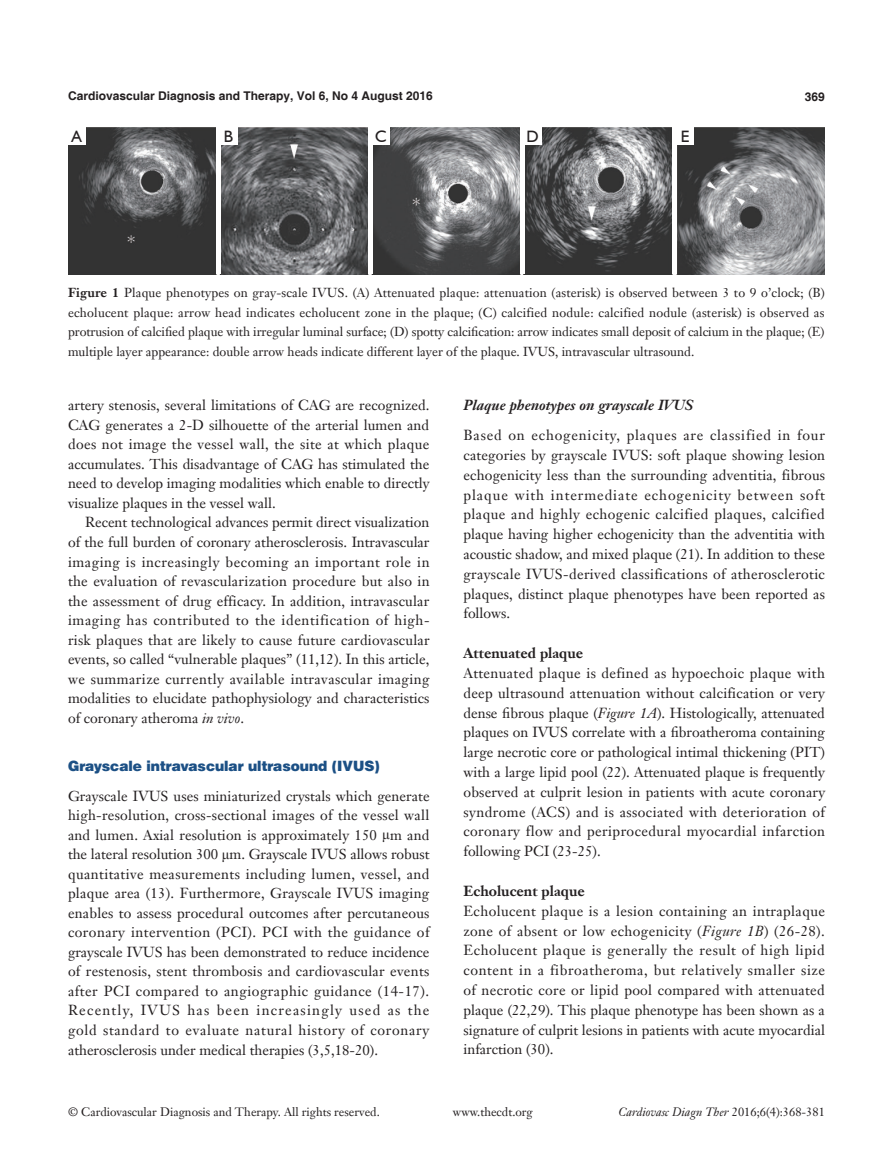
<style>
.page{position:relative;width:893px;height:1170px;background:#fff}
.page>*{position:absolute;margin:0;border:0;box-sizing:border-box;transform-origin:0 0}
.t1{font:16.5px "Humanist 521 BT";color:#231f20}
.t2{font:14.25px/19.5px "Janson Text LT";color:#231f20;text-align:justify}
.t3{font:900 14.25px "Helvetica";color:#1c5085}
.t4{font:700 14.25px "Janson Text LT";color:#231f20}
.t5{font:italic 700 14.25px "Janson Text LT";color:#231f20}
.t6{font:12.75px/19.5px "Janson Text LT";color:#231f20;text-align:justify}
.t7{font:12px "Janson Text LT";color:#231f20}
.t8{font:700 12px "Helvetica";color:#231f20}
.t9{font:italic 12px "Janson Text LT";color:#231f20}
.s1{font-weight:700}
.s2{font-style:italic}
.s3{font-family:"Times New Roman"}
.s4{font-style:normal}
</style>
<div class="page">
<img style="left:68px;top:128px;width:757px;height:146px">
<hr style="left:216px;top:128px;width:4px;height:146px;background:#fff">
<hr style="left:368px;top:128px;width:4px;height:146px;background:#fff">
<hr style="left:520px;top:128px;width:4px;height:146px;background:#fff">
<hr style="left:673px;top:128px;width:4px;height:146px;background:#fff">
<div style="left:68px;top:128px;width:17px;height:17px;background:#fff"></div>
<div style="left:220px;top:128px;width:17px;height:17px;background:#fff"></div>
<div style="left:372px;top:128px;width:17px;height:17px;background:#fff"></div>
<div style="left:524px;top:128px;width:17px;height:17px;background:#fff"></div>
<div style="left:677px;top:128px;width:17px;height:17px;background:#fff"></div>
<p class="t8" style="left:68px;top:88px;width:366px">Cardiovascular Diagnosis and Therapy, Vol 6, No 4 August 2016</p>
<p class="t8" style="left:805px;top:89px;width:22px">369</p>
<p class="t1" style="left:71px;top:126px;width:12px">A</p>
<p class="t1" style="left:224px;top:126px;width:11px">B</p>
<p class="t1" style="left:375px;top:126px;width:13px">C</p>
<p class="t1" style="left:527px;top:126px;width:14px">D</p>
<p class="t1" style="left:681px;top:126px;width:10px">E</p>
<p class="t6" style="left:68px;top:283px;width:758px"><span class="s1">Figure 1</span> Plaque phenotypes on gray-scale IVUS. (A) Attenuated plaque: attenuation (asterisk) is observed between 3 to 9 o’clock; (B) echolucent plaque: arrow head indicates echolucent zone in the plaque; (C) calcified nodule: calcified nodule (asterisk) is observed as protrusion of calcified plaque with irregular luminal surface; (D) spotty calcification: arrow indicates small deposit of calcium in the plaque; (E) multiple layer appearance: double arrow heads indicate different layer of the plaque. IVUS, intravascular ultrasound.</p>
<p class="t2" style="left:68px;top:395px;width:363px">artery stenosis, several limitations of CAG are recognized.<br>CAG generates a 2-D silhouette of the arterial lumen and does not image the vessel wall, the site at which plaque accumulates. This disadvantage of CAG has stimulated the need to develop imaging modalities which enable to directly visualize plaques in the vessel wall.</p>
<p class="t2" style="left:68px;top:512px;width:363px;text-indent:17px">Recent technological advances permit direct visualization of the full burden of coronary atherosclerosis. Intravascular imaging is increasingly becoming an important role in the evaluation of revascularization procedure but also in the assessment of drug efficacy. In addition, intravascular imaging has contributed to the identification of high&shy;risk plaques that are likely to cause future cardiovascular events, so called “vulnerable plaques” (11,12). In this article, we summarize currently available intravascular imaging modalities to elucidate pathophysiology and characteristics of coronary atheroma <span class="s2">in vivo</span>.</p>
<p class="t3" style="left:68px;top:757px;width:313px">Grayscale intravascular ultrasound (IVUS)</p>
<p class="t2" style="left:68px;top:785px;width:363px">Grayscale IVUS uses miniaturized crystals which generate high-resolution, cross-sectional images of the vessel wall and lumen. Axial resolution is approximately 150 <span class="s3">μ</span>m and the lateral resolution 300 <span class="s3">μ</span>m. Grayscale IVUS allows robust quantitative measurements including lumen, vessel, and plaque area (13). Furthermore, Grayscale IVUS imaging enables to assess procedural outcomes after percutaneous coronary intervention (PCI). PCI with the guidance of grayscale IVUS has been demonstrated to reduce incidence of restenosis, stent thrombosis and cardiovascular events after PCI compared to angiographic guidance (14-17).<br>Recently, IVUS has been increasingly used as the gold standard to evaluate natural history of coronary atherosclerosis under medical therapies (3,5,18-20).</p>
<p class="t5" style="left:463px;top:396px;width:231px">Plaque phenotypes on grayscale IVUS</p>
<p class="t2" style="left:463px;top:425px;width:363px">Based on echogenicity, plaques are classified in four categories by grayscale IVUS: soft plaque showing lesion echogenicity less than the surrounding adventitia, fibrous plaque with intermediate echogenicity between soft plaque and highly echogenic calcified plaques, calcified plaque having higher echogenicity than the adventitia with acoustic shadow, and mixed plaque (21). In addition to these grayscale IVUS-derived classifications of atherosclerotic plaques, distinct plaque phenotypes have been reported as follows.</p>
<p class="t4" style="left:463px;top:644px;width:121px">Attenuated plaque</p>
<p class="t2" style="left:463px;top:663px;width:363px">Attenuated plaque is defined as hypoechoic plaque with deep ultrasound attenuation without calcification or very dense fibrous plaque (<span class="s2">Figure 1A</span>). Histologically, attenuated plaques on IVUS correlate with a fibroatheroma containing large necrotic core or pathological intimal thickening (PIT) with a large lipid pool (22). Attenuated plaque is frequently observed at culprit lesion in patients with acute coronary syndrome (ACS) and is associated with deterioration of coronary flow and periprocedural myocardial infarction following PCI (23-25).</p>
<p class="t4" style="left:463px;top:881px;width:123px">Echolucent plaque</p>
<p class="t2" style="left:463px;top:900px;width:363px">Echolucent plaque is a lesion containing an intraplaque zone of absent or low echogenicity (<span class="s2">Figure 1B</span>) (26-28).<br>Echolucent plaque is generally the result of high lipid content in a fibroatheroma, but relatively smaller size of necrotic core or lipid pool compared with attenuated plaque (22,29). This plaque phenotype has been shown as a signature of culprit lesions in patients with acute myocardial infarction (30).</p>
<p class="t7" style="left:68px;top:1104px;width:313px">© Cardiovascular Diagnosis and Therapy. All rights reserved.</p>
<p class="t7" style="left:453px;top:1104px;width:81px">www.thecdt.org</p>
<p class="t9" style="left:619px;top:1104px;width:208px">Cardiovasc Diagn Ther <span class="s4">2016;6(4):368-381</span></p>
</div>
